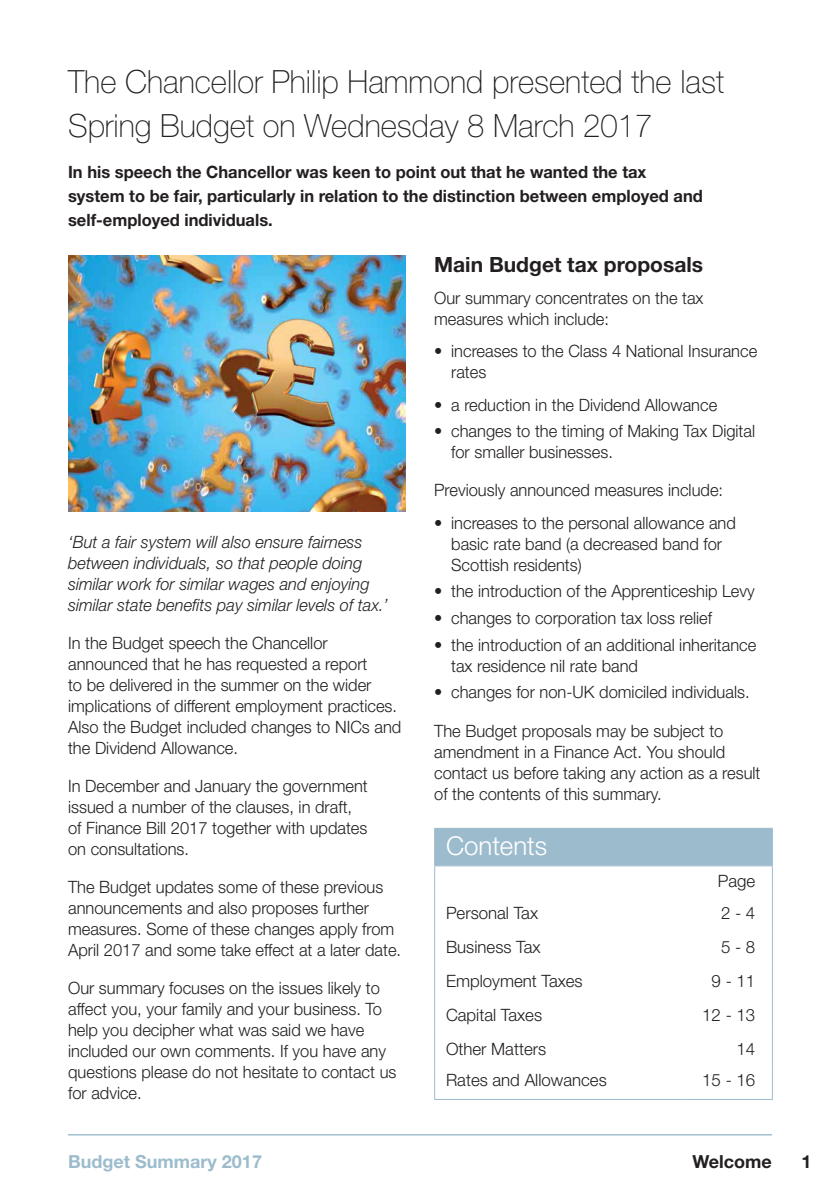
<style>
.page{position:relative;width:840px;height:1191px;background:#fff}
.page>*{position:absolute;margin:0;border:0;box-sizing:border-box;transform-origin:0 0}
.t1{font:100 32px/44px "Helvetica Neue";color:#231f20}
.t2{font:300 26px "Helvetica Neue";color:#fff}
.t3{font:700 21px "Helvetica Neue";color:#231f20}
.t4{font:700 18px "Helvetica Neue";color:#9cbccd}
.t5{font:700 18px "Helvetica Neue";color:#231f20}
.t6{font:300 17px/21px "Helvetica Neue";color:#231f20}
.t7{font:700 17px/24px "Helvetica Neue";color:#231f20}
.t8{font:italic 300 17px/21px "Helvetica Neue";color:#231f20}
.s1{font-weight:400}
</style>
<div class="page">
<svg style="left:434px;top:828px;width:338px;height:67px"></svg>
<hr style="left:434px;top:895px;width:1px;height:34px;background:#9cbccd">
<hr style="left:771px;top:895px;width:1px;height:34px;background:#9cbccd">
<hr style="left:434px;top:929px;width:1px;height:34px;background:#9cbccd">
<hr style="left:771px;top:929px;width:1px;height:34px;background:#9cbccd">
<hr style="left:434px;top:963px;width:1px;height:34px;background:#9cbccd">
<hr style="left:771px;top:963px;width:1px;height:34px;background:#9cbccd">
<hr style="left:434px;top:997px;width:1px;height:34px;background:#9cbccd">
<hr style="left:771px;top:997px;width:1px;height:34px;background:#9cbccd">
<hr style="left:434px;top:1031px;width:1px;height:34px;background:#9cbccd">
<hr style="left:771px;top:1031px;width:1px;height:34px;background:#9cbccd">
<hr style="left:434px;top:1065px;width:1px;height:34px;background:#9cbccd">
<hr style="left:771px;top:1065px;width:1px;height:34px;background:#9cbccd">
<hr style="left:434px;top:1099px;width:252px;height:1px;background:#9cbccd">
<hr style="left:686px;top:1099px;width:86px;height:1px;background:#9cbccd">
<hr style="left:68px;top:1134px;width:703px;height:1px;background:#9cbccd">
<img style="left:68px;top:255px;width:337px;height:256px">
<h1 class="t1" style="left:68px;top:60px;width:657px">The Chancellor Philip Hammond presented the last<br>Spring Budget on Wednesday 8 March 2017</h1>
<p class="t7" style="left:68px;top:160px;width:636px">In his speech the Chancellor was keen to point out that he wanted the tax system to be fair, particularly in relation to the distinction between employed and self-employed individuals.</p>
<p class="t8" style="left:68px;top:531px;width:321px">‘But a fair system will also ensure fairness between individuals, so that people doing similar work for similar wages and enjoying similar state benefits pay similar levels of tax.’</p>
<p class="t6" style="left:68px;top:632px;width:334px">In the Budget speech the Chancellor announced that he has requested a report<br>to be delivered in the summer on the wider implications of different employment practices.<br>Also the Budget included changes to NICs and the Dividend Allowance.</p>
<p class="t6" style="left:68px;top:775px;width:301px">In December and January the government issued a number of the clauses, in draft, of Finance Bill 2017 together with updates on consultations.</p>
<p class="t6" style="left:68px;top:876px;width:334px">The Budget updates some of these previous announcements and also proposes further measures. Some of these changes apply from April 2017 and some take effect at a later date.</p>
<p class="t6" style="left:68px;top:977px;width:330px">Our summary focuses on the issues likely to affect you, your family and your business. To help you decipher what was said we have included our own comments. If you have any questions please do not hesitate to contact us for advice.</p>
<p class="t3" style="left:434px;top:251px;width:270px">Main Budget tax proposals</p>
<p class="t6" style="left:434px;top:287px;width:271px">Our summary concentrates on the tax measures which include:</p>
<p class="t6" style="left:451px;top:340px;width:307px;text-indent:-17px"><span class="s1">•</span> increases to the Class 4 National Insurance rates</p>
<p class="t6" style="left:434px;top:394px;width:284px"><span class="s1">•</span> a reduction in the Dividend Allowance</p>
<p class="t6" style="left:451px;top:420px;width:305px;text-indent:-17px"><span class="s1">•</span> changes to the timing of Making Tax Digital for smaller businesses.</p>
<p class="t6" style="left:434px;top:479px;width:290px">Previously announced measures include:</p>
<p class="t6" style="left:451px;top:512px;width:286px;text-indent:-17px"><span class="s1">•</span> increases to the personal allowance and basic rate band (a decreased band for<br>Scottish residents)</p>
<p class="t6" style="left:434px;top:580px;width:322px"><span class="s1">•</span> the introduction of the Apprenticeship Levy</p>
<p class="t6" style="left:434px;top:607px;width:279px"><span class="s1">•</span> changes to corporation tax loss relief</p>
<p class="t6" style="left:451px;top:634px;width:306px;text-indent:-17px"><span class="s1">•</span> the introduction of an additional inheritance tax residence nil rate band</p>
<p class="t6" style="left:434px;top:681px;width:317px"><span class="s1">•</span> changes for non-UK domiciled individuals.</p>
<p class="t6" style="left:434px;top:719px;width:327px">The Budget proposals may be subject to amendment in a Finance Act. You should contact us before taking any action as a result of the contents of this summary.</p>
<h2 class="t2" style="left:446px;top:829px;width:103px">Contents</h2>
<p class="t6" style="left:717px;top:870px;width:39px">Page</p>
<p class="t6" style="left:446px;top:902px;width:93px">Personal Tax</p>
<p class="t6" style="left:720px;top:902px;width:36px">2 - 4</p>
<p class="t6" style="left:446px;top:936px;width:96px">Business Tax</p>
<p class="t6" style="left:720px;top:936px;width:36px">5 - 8</p>
<p class="t6" style="left:446px;top:970px;width:138px">Employment Taxes</p>
<p class="t6" style="left:711px;top:970px;width:45px">9 - 11</p>
<p class="t6" style="left:446px;top:1004px;width:98px">Capital Taxes</p>
<p class="t6" style="left:702px;top:1004px;width:55px">12 - 13</p>
<p class="t6" style="left:446px;top:1038px;width:102px">Other Matters</p>
<p class="t6" style="left:736px;top:1038px;width:20px">14</p>
<p class="t6" style="left:446px;top:1069px;width:162px">Rates and Allowances</p>
<p class="t6" style="left:702px;top:1069px;width:55px">15 - 16</p>
<p class="t4" style="left:68px;top:1150px;width:195px">Budget Summary 2017</p>
<p class="t5" style="left:692px;top:1150px;width:81px">Welcome</p>
<p class="t5" style="left:801px;top:1150px;width:12px">1</p>
</div>
